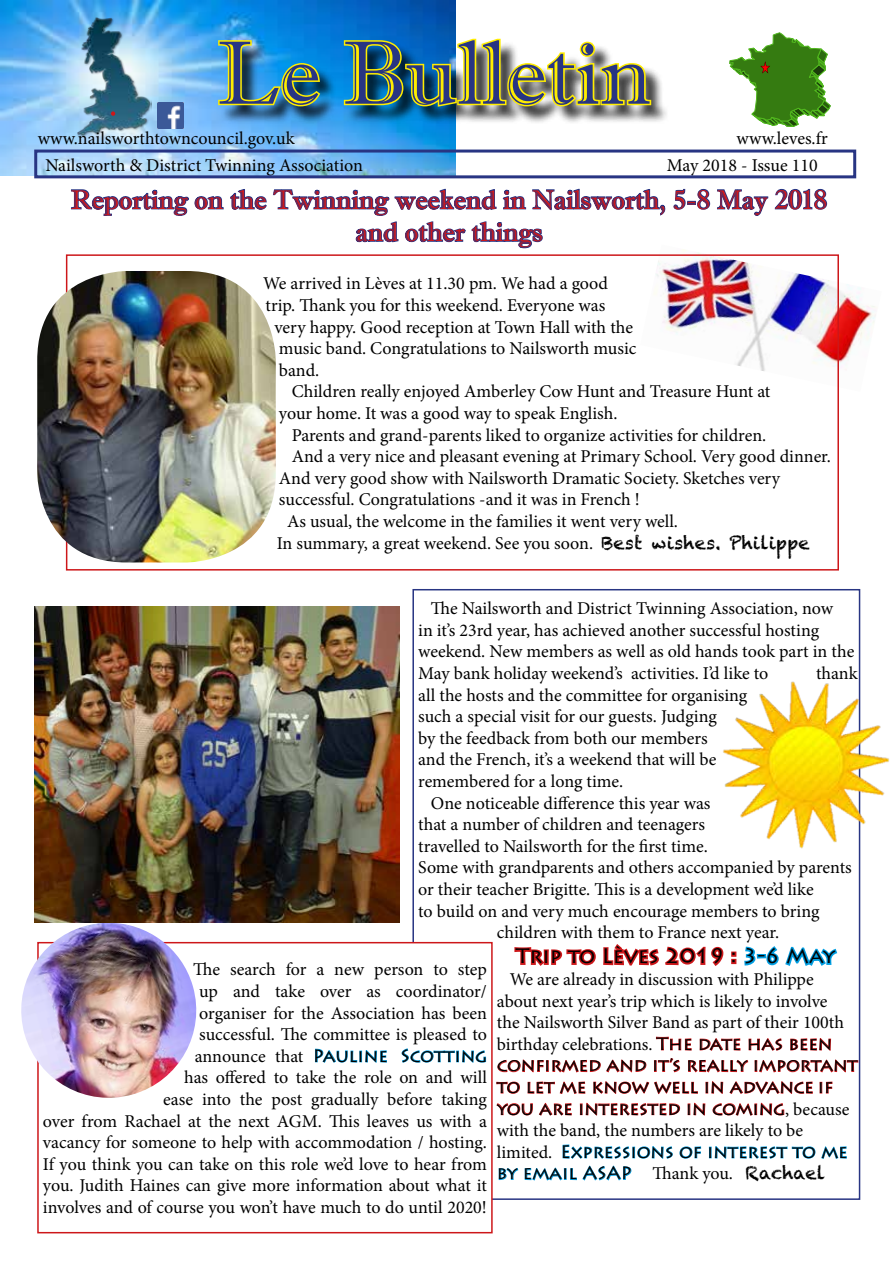
<style>
.page{position:relative;width:893px;height:1263px;background:#fff}
.page>*{position:absolute;margin:0;border:0;box-sizing:border-box;transform-origin:0 0}
.t1{font:90px "Imprint MT Shadow";color:#283583}
.t2{font:27px/32.4px "Imprint MT Shadow";color:#cd171a;text-align:center}
.t3{font:21px "Lithos Pro";color:#000}
.t4{font:18px/21.6px "Minion Pro";letter-spacing:-.005em;color:#000}
.t5{font:18px/21.6px "Lithos Pro";color:#000}
.s1{font-family:"Chalkduster"}
.s2{font-family:"Lithos Pro"}
.s3{font-family:"Minion Pro"}
</style>
<div class="page">
<img style="left:0;top:1px;width:455px;height:174px">
<img style="left:828px;top:280px;width:48px;height:88px">
<svg style="left:729px;top:32px;width:101px;height:94px"></svg>
<img style="left:77px;top:16px;width:75px;height:126px">
<div style="left:221px;top:41px;width:449px;height:83px;background:#000;opacity:.75"></div>
<img style="left:216px;top:37px;width:437px;height:72px">
<div style="left:34px;top:150px;width:822px;height:28px;border:3px solid #283583"></div>
<img style="left:157px;top:102px;width:26px;height:26px">
<svg style="left:111px;top:111px;width:4px;height:5px"></svg>
<img style="left:37px;top:271px;width:239px;height:291px">
<svg style="left:68px;top:178px;width:760px;height:203px"></svg>
<svg style="left:514px;top:944px;width:210px;height:22px"></svg>
<svg style="left:731px;top:951px;width:5px;height:13px"></svg>
<svg style="left:744px;top:946px;width:94px;height:20px"></svg>
<svg style="left:496px;top:1036px;width:361px;height:80px"></svg>
<svg style="left:679px;top:1146px;width:22px;height:13px"></svg>
<svg style="left:709px;top:1146px;width:138px;height:13px"></svg>
<svg style="left:498px;top:1144px;width:175px;height:37px"></svg>
<svg style="left:315px;top:1048px;width:72px;height:15px"></svg>
<svg style="left:401px;top:1048px;width:85px;height:15px"></svg>
<div style="left:37px;top:942px;width:456px;height:291px;border:2px solid #cd171a"></div>
<img style="left:21px;top:923px;width:185px;height:185px">
<img style="left:34px;top:607px;width:365px;height:316px">
<img style="left:721px;top:678px;width:172px;height:173px;border-radius:86px">
<h1 class="t1" style="left:217px;top:20px;width:436px">Le Bulletin</h1>
<p class="t4" style="left:38px;top:128px;width:258px">www.nailsworthtowncouncil.gov.uk</p>
<p class="t4" style="left:737px;top:128px;width:93px">www.leves.fr</p>
<p class="t4" style="left:45px;top:154px;width:319px">Nailsworth &amp; District Twinning Association</p>
<p class="t4" style="left:667px;top:154px;width:152px">May 2018 - Issue 110</p>
<h2 class="t2" style="left:71px;top:183px;width:758px">Reporting on the Twinning weekend in Nailsworth, 5-8 May 2018 and other things</h2>
<p class="t4" style="left:263px;top:273px;width:346px">We arrived in Lèves at 11.30 pm. We had a good</p>
<p class="t4" style="left:265px;top:295px;width:341px">trip. Thank you for this weekend. Everyone was</p>
<p class="t4" style="left:274px;top:316px;width:360px">very happy. Good reception at Town Hall with the</p>
<p class="t4" style="left:279px;top:338px;width:359px">music band. Congratulations to Nailsworth music</p>
<p class="t4" style="left:279px;top:359px;width:42px">band.</p>
<p class="t4" style="left:292px;top:381px;width:480px">Children really enjoyed Amberley Cow Hunt and Treasure Hunt at</p>
<p class="t4" style="left:279px;top:403px;width:340px">your home. It was a good way to speak English.</p>
<p class="t4" style="left:292px;top:424px;width:476px">Parents and grand-parents liked to organize activities for children.</p>
<p class="t4" style="left:292px;top:446px;width:541px">And a very nice and pleasant evening at Primary School. Very good dinner.</p>
<p class="t4" style="left:279px;top:467px;width:503px">And very good show with Nailsworth Dramatic Society. Sketches very</p>
<p class="t4" style="left:279px;top:489px;width:362px">successful. Congratulations -and it was in French !</p>
<p class="t4" style="left:287px;top:511px;width:392px">As usual, the welcome in the families it went very well.</p>
<p class="t4" style="left:277px;top:532px;width:534px">In summary, a great weekend. See you soon. <span class="s1">Best wishes. Philippe</span></p>
<p class="t4" style="left:418px;top:598px;width:438px;text-indent:13px">The Nailsworth and District Twinning Association, now<br>in it’s 23rd year, has achieved another successful hosting weekend. New members as well as old hands took part in the May bank holiday weekend’s activities. I’d like to</p>
<p class="t4" style="left:816px;top:662px;width:43px">thank</p>
<p class="t4" style="left:418px;top:684px;width:331px">all the hosts and the committee for organising</p>
<p class="t4" style="left:418px;top:706px;width:300px">such a special visit for our guests. Judging</p>
<p class="t4" style="left:418px;top:727px;width:291px">by the feedback from both our members</p>
<p class="t4" style="left:418px;top:749px;width:300px">and the French, it’s a weekend that will be</p>
<p class="t4" style="left:418px;top:770px;width:207px">remembered for a long time.</p>
<p class="t4" style="left:431px;top:792px;width:281px">One noticeable difference this year was</p>
<p class="t4" style="left:418px;top:814px;width:288px">that a number of children and teenagers</p>
<p class="t4" style="left:418px;top:835px;width:291px">travelled to Nailsworth for the first time.</p>
<p class="t4" style="left:418px;top:857px;width:435px">Some with grandparents and others accompanied by parents</p>
<p class="t4" style="left:418px;top:878px;width:397px">or their teacher Brigitte. This is a development we’d like</p>
<p class="t4" style="left:418px;top:900px;width:403px">to build on and very much encourage members to bring</p>
<p class="t4" style="left:497px;top:922px;width:284px">children with them to France next year.</p>
<p class="t3" style="left:516px;top:944px;width:321px">Trip to Lèves 2019 : 3-6 May</p>
<p class="t4" style="left:497px;top:968px;width:349px;text-indent:13px">We are already in discussion with Philippe about next year’s trip which is likely to involve the Nailsworth Silver Band as part of their 100th birthday celebrations. <span class="s2">The date has been</span></p>
<p class="t5" style="left:497px;top:1055px;width:362px">confirmed and it’s really important to let me know well in advance if you are interested in coming<span class="s3">, because</span></p>
<p class="t4" style="left:497px;top:1120px;width:308px">with the band, the numbers are likely to be</p>
<p class="t5" style="left:497px;top:1141px;width:352px"><span class="s3">limited.</span> Expressions of interest to me by email ASAP <span class="s3">Thank you.</span> <span class="s1">Rachael</span></p>
<p class="t4" style="left:193px;top:959px;width:295px;text-align:center">The search for a new person to step up and take over as coordinator/ organiser for the Association has been successful. The committee is pleased to</p>
<p class="t5" style="left:195px;top:1045px;width:294px"><span class="s3">announce that</span> Pauline Scotting</p>
<p class="t4" style="left:43px;top:1067px;width:445px;text-align:right">has offered to take the role on and will<br>ease into the post gradually before taking<br>over from Rachael at the next AGM. This leaves us with a vacancy for someone to help with accommodation / hosting.<br>If you think you can take on this role we’d love to hear from you. Judith Haines can give more information about what it involves and of course you won’t have much to do until 2020!</p>
</div>
